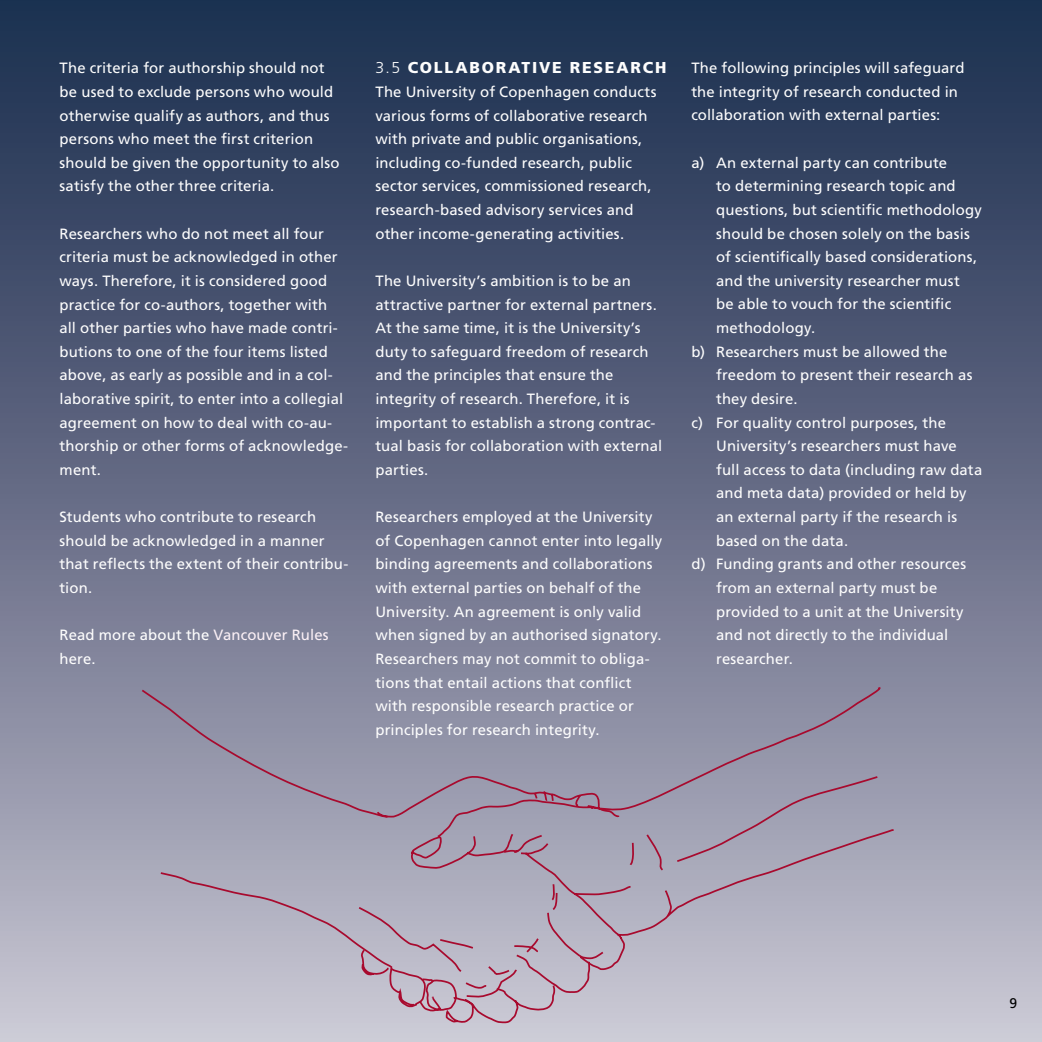
<style>
.page{position:relative;width:1042px;height:1042px;background:#fff}
.page>*{position:absolute;margin:0;border:0;box-sizing:border-box;transform-origin:0 0}
.t1{font:900 15.75px "Frutiger LT Std";letter-spacing:.115em;color:#fdfdfd}
.t2{font:14.88px/23.6px "Frutiger LT Std";letter-spacing:.01em;color:#fdfdfd}
.t3{font:14px "Frutiger LT Std";color:#000}
.s1{color:#fbf0f6}
.s2{font-weight:300}
</style>
<div class="page">
<div style="left:0;top:0;width:1042px;height:1042px;background:linear-gradient(to bottom,#142749,#c7c3d1)"></div>
<svg style="left:140px;top:686px;width:755px;height:338px;background:#a3a1b3"></svg>
<svg style="left:357px;top:775px;width:522px;height:222px;background:#ada7b8"></svg>
<p class="t2" style="left:60px;top:56px;width:281px">The criteria for authorship should not be used to exclude persons who would otherwise qualify as authors, and thus persons who meet the first criterion should be given the opportunity to also satisfy the other three criteria.</p>
<p class="t2" style="left:60px;top:222px;width:290px">Researchers who do not meet all four criteria must be acknowledged in other ways. Therefore, it is considered good practice for co-authors, together with<br>all other parties who have made contri&shy;butions to one of the four items listed above, as early as possible and in a col&shy;laborative spirit, to enter into a collegial agreement on how to deal with co-au&shy;thorship or other forms of acknowledge&shy;ment.</p>
<p class="t2" style="left:60px;top:505px;width:290px">Students who contribute to research should be acknowledged in a manner that reflects the extent of their contribu&shy;tion.</p>
<p class="t2" style="left:60px;top:623px;width:271px">Read more about the <span class="s1">Vancouver Rules </span>here.</p>
<p class="t1" style="left:375px;top:58px;width:293px"><span class="s2">3.5</span> COLLABORATIVE RESEARCH</p>
<p class="t2" style="left:375px;top:80px;width:282px">The University of Copenhagen conducts various forms of collaborative research with private and public organisations, including co-funded research, public sector services, commissioned research, research-based advisory services and other income-generating activities.</p>
<p class="t2" style="left:375px;top:269px;width:288px">The University’s ambition is to be an attractive partner for external partners.<br>At the same time, it is the University’s duty to safeguard freedom of research and the principles that ensure the integrity of research. Therefore, it is important to establish a strong contrac&shy;tual basis for collaboration with external parties.</p>
<p class="t2" style="left:375px;top:505px;width:288px">Researchers employed at the University of Copenhagen cannot enter into legally binding agreements and collaborations with external parties on behalf of the University. An agreement is only valid when signed by an authorised signatory.<br>Researchers may not commit to obliga&shy;tions that entail actions that conflict with responsible research practice or principles for research integrity.</p>
<p class="t2" style="left:691px;top:56px;width:275px">The following principles will safeguard the integrity of research conducted in collaboration with external parties:</p>
<p class="t2" style="left:691px;top:151px;width:257px">a) An external party can contribute</p>
<p class="t2" style="left:716px;top:174px;width:241px">to determining research topic and</p>
<p class="t2" style="left:716px;top:198px;width:267px">questions, but scientific methodology</p>
<p class="t2" style="left:716px;top:222px;width:255px">should be chosen solely on the basis</p>
<p class="t2" style="left:716px;top:245px;width:262px">of scientifically based considerations,</p>
<p class="t2" style="left:716px;top:269px;width:245px">and the university researcher must</p>
<p class="t2" style="left:716px;top:292px;width:237px">be able to vouch for the scientific</p>
<p class="t2" style="left:716px;top:316px;width:101px">methodology.</p>
<p class="t2" style="left:691px;top:340px;width:257px">b) Researchers must be allowed the</p>
<p class="t2" style="left:716px;top:363px;width:258px">freedom to present their research as</p>
<p class="t2" style="left:716px;top:387px;width:83px">they desire.</p>
<p class="t2" style="left:691px;top:411px;width:256px">c) For quality control purposes, the</p>
<p class="t2" style="left:716px;top:434px;width:242px">University’s researchers must have</p>
<p class="t2" style="left:716px;top:458px;width:268px">full access to data (including raw data</p>
<p class="t2" style="left:716px;top:481px;width:252px">and meta data) provided or held by</p>
<p class="t2" style="left:716px;top:505px;width:242px">an external party if the research is</p>
<p class="t2" style="left:716px;top:529px;width:133px">based on the data.</p>
<p class="t2" style="left:691px;top:552px;width:276px">d) Funding grants and other resources</p>
<p class="t2" style="left:716px;top:576px;width:223px">from an external party must be</p>
<p class="t2" style="left:716px;top:600px;width:249px">provided to a unit at the University</p>
<p class="t2" style="left:716px;top:623px;width:234px">and not directly to the individual</p>
<p class="t2" style="left:716px;top:647px;width:78px">researcher.</p>
<p class="t3" style="left:1009px;top:994px;width:9px">9</p>
</div>
